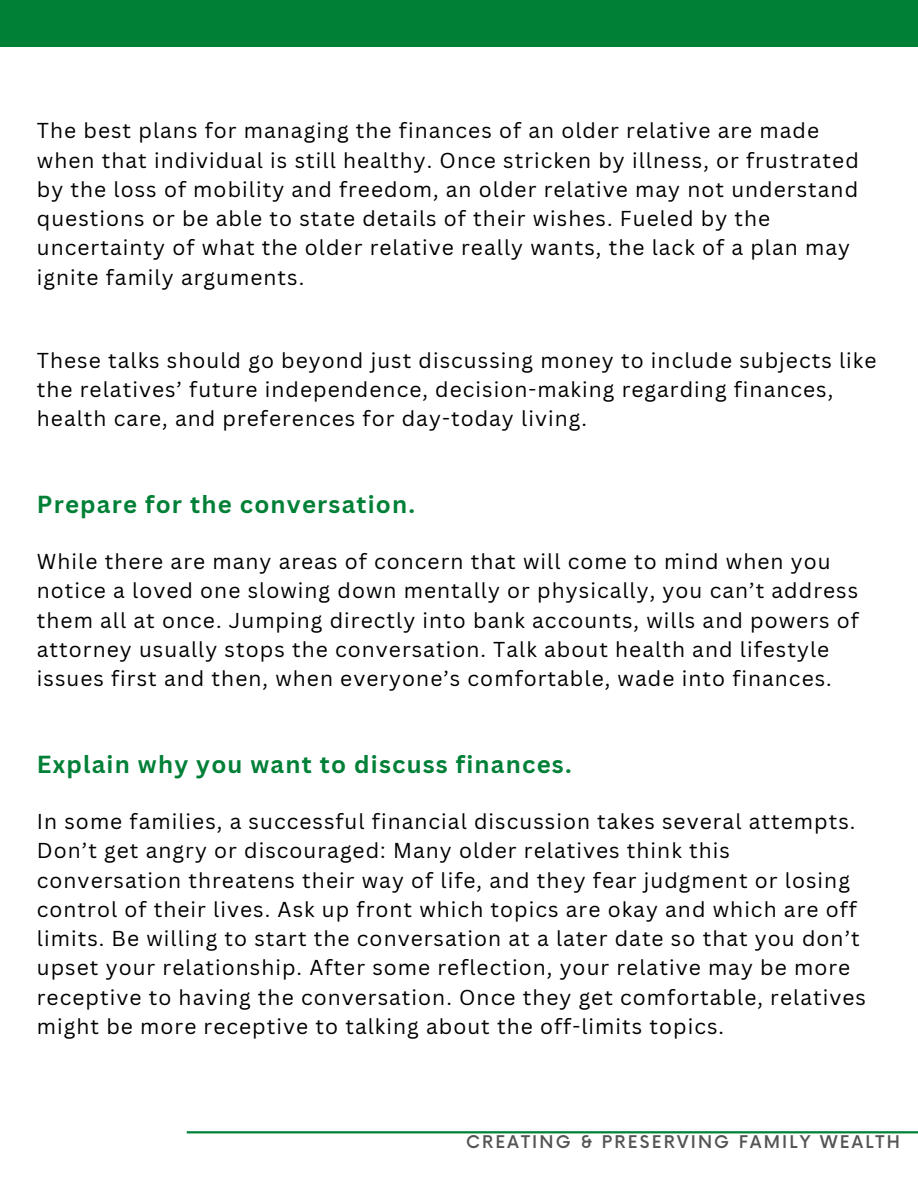
<style>
.page{position:relative;width:918px;height:1188px;background:#fff}
.page>*{position:absolute;margin:0;border:0;box-sizing:border-box;transform-origin:0 0}
.t1{font:700 24px "Canva Sans";letter-spacing:.05em;color:#008037}
.t2{font:21px/29.2px "Canva Sans";letter-spacing:.05em;color:#000}
.t3{font:500 17.1px "Now";letter-spacing:.13em;color:#545454}
</style>
<div class="page">
<hr style="left:187px;top:1131px;width:731px;height:2px;background:#008037">
<div style="left:0;top:0;width:918px;height:46px;background:#008037"></div>
<h2 class="t2" style="left:37px;top:116px;width:824px">The best plans for managing the finances of an older relative are made when that individual is still healthy. Once stricken by illness, or frustrated by the loss of mobility and freedom, an older relative may not understand questions or be able to state details of their wishes. Fueled by the uncertainty of what the older relative really wants, the lack of a plan may ignite family arguments.</h2>
<h2 class="t2" style="left:37px;top:345px;width:841px">These talks should go beyond just discussing money to include subjects like the relatives’ future independence, decision-making regarding finances, health care, and preferences for day-today living.</h2>
<h1 class="t1" style="left:37px;top:487px;width:380px">Prepare for the conversation.</h1>
<h2 class="t2" style="left:37px;top:546px;width:824px">While there are many areas of concern that will come to mind when you notice a loved one slowing down mentally or physically, you can’t address them all at once. Jumping directly into bank accounts, wills and powers of attorney usually stops the conversation. Talk about health and lifestyle issues first and then, when everyone’s comfortable, wade into finances.</h2>
<h1 class="t1" style="left:37px;top:747px;width:536px">Explain why you want to discuss finances.</h1>
<h2 class="t2" style="left:37px;top:806px;width:831px">In some families, a successful financial discussion takes several attempts.<br>Don’t get angry or discouraged: Many older relatives think this conversation threatens their way of life, and they fear judgment or losing control of their lives. Ask up front which topics are okay and which are off limits. Be willing to start the conversation at a later date so that you don’t upset your relationship. After some reflection, your relative may be more receptive to having the conversation. Once they get comfortable, relatives might be more receptive to talking about the off-limits topics.</h2>
<p class="t3" style="left:466px;top:1132px;width:435px">CREATING &amp; PRESERVING FAMILY WEALTH</p>
</div>
